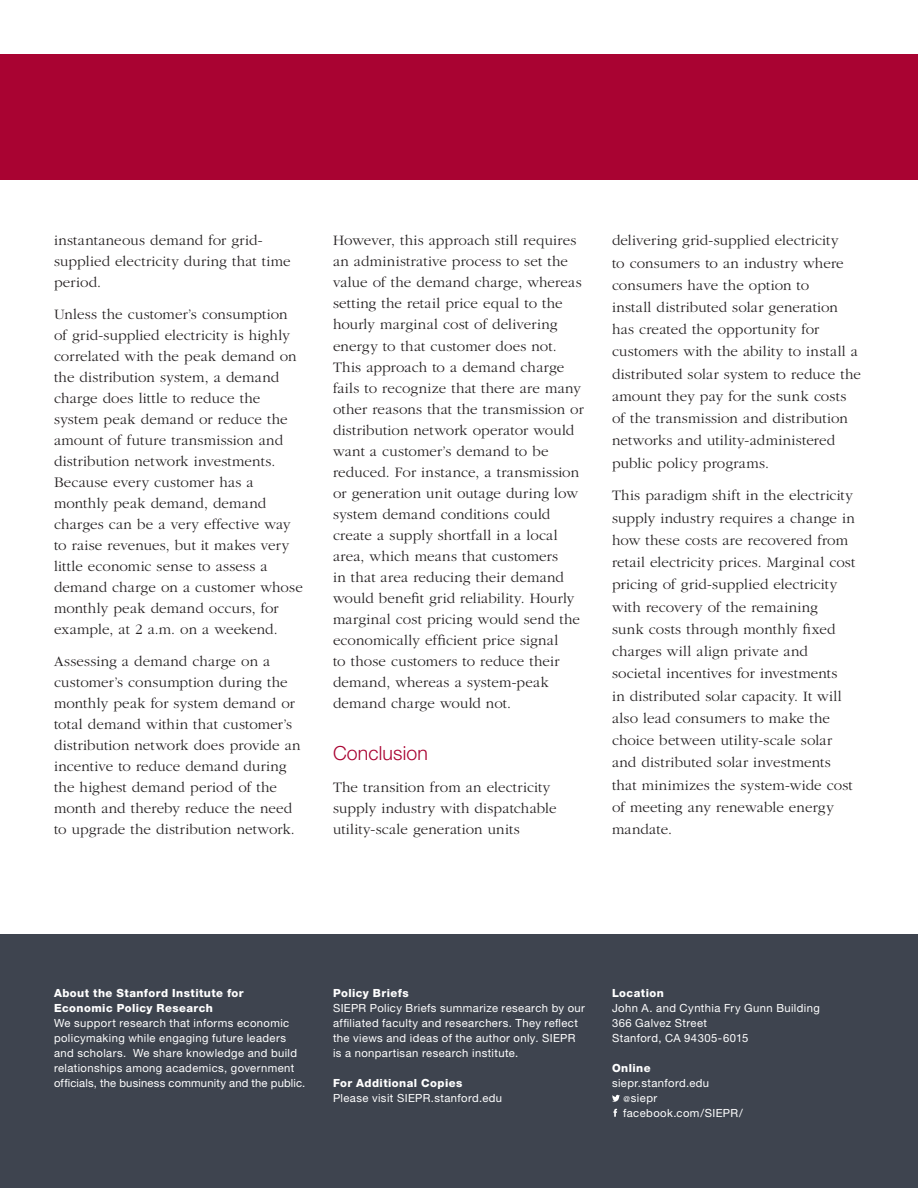
<style>
.page{position:relative;width:918px;height:1188px;background:#fff}
.page>*{position:absolute;margin:0;border:0;box-sizing:border-box;transform-origin:0 0}
.t1{font:300 19.5px "Helvetica Neue";letter-spacing:.01em;color:#a90332}
.t2{font:300 15px/21px "Garamond";letter-spacing:.01em;color:#231f20}
.t3{font:11.25px/15px "Helvetica Neue";letter-spacing:.035em;color:#fff}
.t4{font:800 11.25px/15px "Helvetica Neue";letter-spacing:.04em;color:#fff}
.s1{font-size:8.25px}
</style>
<div class="page">
<div style="left:0;top:54px;width:918px;height:126px;background:#a90332"></div>
<div style="left:0;top:934px;width:918px;height:254px;background:#3e444f"></div>
<svg style="left:612px;top:1095px;width:8px;height:7px"></svg>
<svg style="left:613px;top:1109px;width:4px;height:8px"></svg>
<p class="t2" style="left:54px;top:230px;width:238px">instantaneous demand for grid&shy;supplied electricity during that time period.</p>
<p class="t2" style="left:54px;top:304px;width:250px">Unless the customer’s consumption of grid-supplied electricity is highly correlated with the peak demand on the distribution system, a demand charge does little to reduce the system peak demand or reduce the amount of future transmission and distribution network investments.<br>Because every customer has a monthly peak demand, demand charges can be a very effective way to raise revenues, but it makes very little economic sense to assess a demand charge on a customer whose monthly peak demand occurs, for example, at 2 a.m. on a weekend.</p>
<p class="t2" style="left:54px;top:651px;width:248px">Assessing a demand charge on a customer’s consumption during the monthly peak for system demand or total demand within that customer’s distribution network does provide an incentive to reduce demand during the highest demand period of the month and thereby reduce the need to upgrade the distribution network.</p>
<p class="t2" style="left:333px;top:230px;width:252px">However, this approach still requires an administrative process to set the value of the demand charge, whereas setting the retail price equal to the hourly marginal cost of delivering energy to that customer does not.<br>This approach to a demand charge fails to recognize that there are many other reasons that the transmission or distribution network operator would want a customer’s demand to be reduced. For instance, a transmission or generation unit outage during low system demand conditions could create a supply shortfall in a local area, which means that customers<br>in that area reducing their demand would benefit grid reliability. Hourly marginal cost pricing would send the economically efficient price signal<br>to those customers to reduce their demand, whereas a system-peak demand charge would not.</p>
<h1 class="t1" style="left:333px;top:742px;width:96px">Conclusion</h1>
<p class="t2" style="left:333px;top:777px;width:225px">The transition from an electricity supply industry with dispatchable utility-scale generation units</p>
<p class="t2" style="left:612px;top:230px;width:250px;line-height:22.2px">delivering grid-supplied electricity<br>to consumers to an industry where consumers have the option to<br>install distributed solar generation has created the opportunity for customers with the ability to install a distributed solar system to reduce the amount they pay for the sunk costs of the transmission and distribution networks and utility-administered public policy programs.</p>
<p class="t2" style="left:612px;top:485px;width:245px;line-height:22.2px">This paradigm shift in the electricity supply industry requires a change in how these costs are recovered from retail electricity prices. Marginal cost pricing of grid-supplied electricity with recovery of the remaining<br>sunk costs through monthly fixed charges will align private and societal incentives for investments<br>in distributed solar capacity. It will also lead consumers to make the choice between utility-scale solar and distributed solar investments that minimizes the system-wide cost of meeting any renewable energy mandate.</p>
<p class="t4" style="left:54px;top:985px;width:191px">About the Stanford Institute for<br>Economic Policy Research</p>
<p class="t3" style="left:54px;top:1015px;width:253px">We support research that informs economic policymaking while engaging future leaders and scholars. We share knowledge and build relationships among academics, government officials, the business community and the public.</p>
<p class="t4" style="left:333px;top:985px;width:77px">Policy Briefs</p>
<p class="t3" style="left:333px;top:1000px;width:254px">SIEPR Policy Briefs summarize research by our affiliated faculty and researchers. They reflect the views and ideas of the author only. SIEPR is a nonpartisan research institute.</p>
<p class="t4" style="left:333px;top:1075px;width:131px">For Additional Copies</p>
<p class="t3" style="left:333px;top:1090px;width:171px">Please visit SIEPR.stanford.edu</p>
<p class="t4" style="left:612px;top:985px;width:53px">Location</p>
<p class="t3" style="left:612px;top:1000px;width:209px">John A. and Cynthia Fry Gunn Building<br>366 Galvez Street<br>Stanford, CA 94305-6015</p>
<p class="t4" style="left:612px;top:1060px;width:40px">Online</p>
<p class="t3" style="left:623px;top:1075px;width:121px;text-indent:-11px">siepr.stanford.edu <span class="s1">@</span>siepr facebook.com/SIEPR/</p>
</div>
